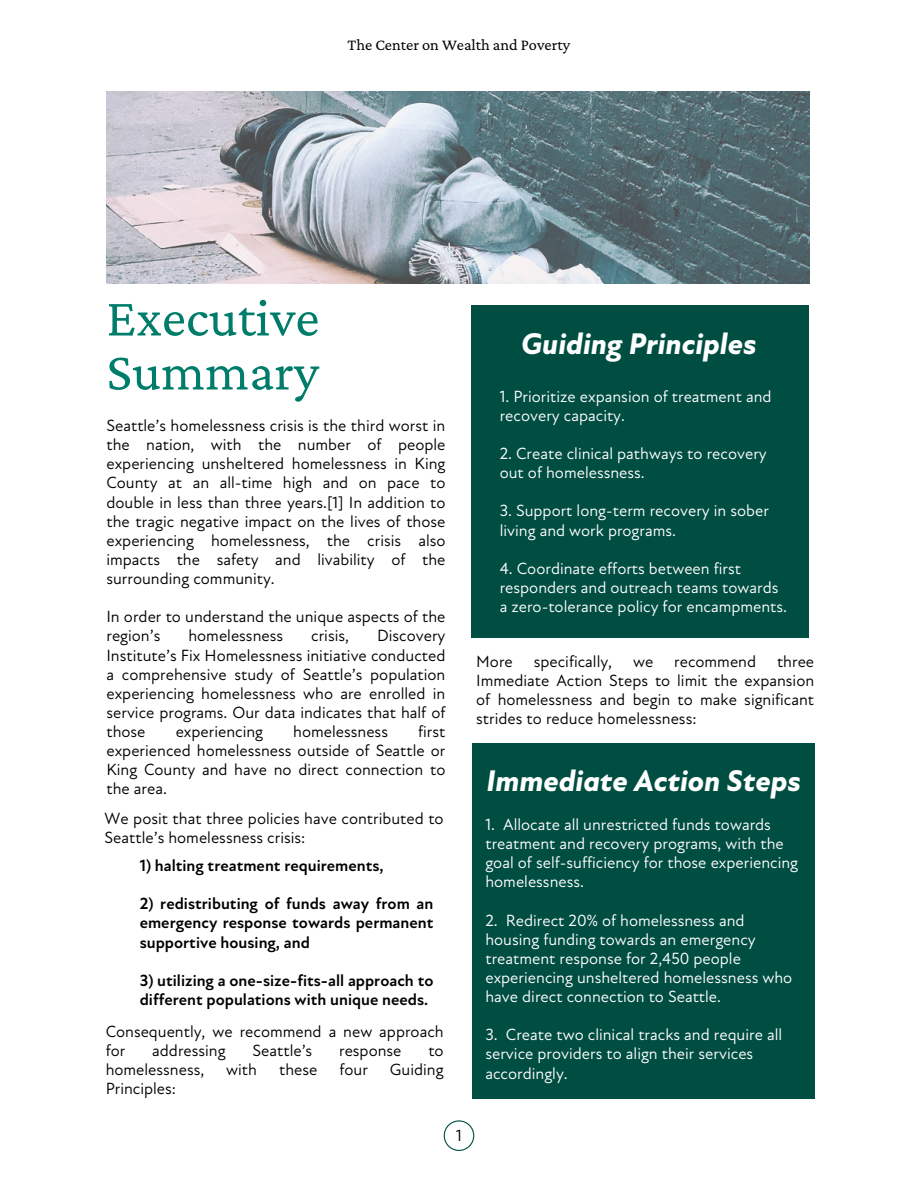
<style>
.page{position:relative;width:918px;height:1188px;background:#fff}
.page>*{position:absolute;margin:0;border:0;box-sizing:border-box;transform-origin:0 0}
.t1{font:54.75px/54px "Crimson Pro";color:#007d6a}
.t2{font:italic 800 30.3px "New Atten";color:#fff}
.t3{font:16.5px/19.2px "New Atten";color:#000;text-align:justify}
.t4{font:16.5px/19.2px "New Atten";color:#fff}
.t5{font:700 16.5px/19.2px "New Atten";color:#000;text-align:justify}
.t6{font:16.2px "Crimson Pro";color:#000}
</style>
<div class="page">
<img style="left:106px;top:92px;width:704px;height:191px">
<svg style="left:444px;top:1120px;width:30px;height:31px"></svg>
<div style="left:471px;top:305px;width:338px;height:333px;background:#004d41"></div>
<div style="left:472px;top:744px;width:343px;height:355px;background:#004d41"></div>
<h3 class="t6" style="left:348px;top:35px;width:224px">The Center on Wealth and Poverty</h3>
<p class="t1" style="left:106px;top:290px;width:214px">Executive<br>Summary</p>
<p class="t3" style="left:106px;top:416px;width:341px">Seattle’s homelessness crisis is the third worst in the nation, with the number of people experiencing unsheltered homelessness in King County at an all-time high and on pace to double in less than three years.[1] In addition to the tragic negative impact on the lives of those experiencing homelessness, the crisis also impacts the safety and livability of the surrounding community.</p>
<h1 class="t3" style="left:106px;top:607px;width:341px">In order to understand the unique aspects of the region’s</h1>
<h1 class="t3" style="left:188px;top:626px;width:96px">homelessness</h1>
<h1 class="t3" style="left:311px;top:626px;width:39px">crisis,</h1>
<h1 class="t3" style="left:106px;top:626px;width:341px;text-indent:271px">Discovery Institute’s Fix Homelessness initiative conducted a comprehensive study of Seattle’s population experiencing homelessness who are enrolled in service programs. Our data indicates that half of those</h1>
<h1 class="t3" style="left:106px;top:722px;width:341px;text-indent:312px">first experienced homelessness outside of Seattle or King County and have no direct connection to the area.</h1>
<p class="t3" style="left:105px;top:809px;width:341px">We posit that three policies have contributed to<br>Seattle’s homelessness crisis:</p>
<p class="t5" style="left:140px;top:856px;width:246px">1) halting treatment requirements,</p>
<p class="t5" style="left:140px;top:894px;width:295px">2) redistributing of funds away from an emergency response towards permanent supportive housing, and</p>
<h3 class="t5" style="left:140px;top:971px;width:295px">3) utilizing a one-size-fits-all approach to different populations with unique needs.</h3>
<h1 class="t3" style="left:176px;top:722px;width:89px">experiencing</h1>
<h1 class="t3" style="left:293px;top:722px;width:96px">homelessness</h1>
<p class="t3" style="left:106px;top:1022px;width:340px">Consequently, we recommend a new approach for</p>
<p class="t3" style="left:152px;top:1041px;width:75px">addressing</p>
<p class="t3" style="left:253px;top:1041px;width:61px">Seattle’s</p>
<p class="t3" style="left:339px;top:1041px;width:64px">response</p>
<p class="t3" style="left:428px;top:1041px;width:17px">to</p>
<p class="t3" style="left:106px;top:1060px;width:100px">homelessness,</p>
<p class="t3" style="left:226px;top:1060px;width:32px">with</p>
<p class="t3" style="left:279px;top:1060px;width:40px">these</p>
<p class="t3" style="left:339px;top:1060px;width:30px">four</p>
<p class="t3" style="left:390px;top:1060px;width:55px">Guiding</p>
<p class="t3" style="left:106px;top:1079px;width:72px">Principles:</p>
<h3 class="t3" style="left:456px;top:1126px;width:7px">1</h3>
<h2 class="t2" style="left:521px;top:326px;width:237px">Guiding Principles</h2>
<p class="t4" style="left:500px;top:387px;width:273px">1. Prioritize expansion of treatment and recovery capacity.</p>
<p class="t4" style="left:500px;top:444px;width:269px">2. Create clinical pathways to recovery out of homelessness.</p>
<p class="t4" style="left:500px;top:501px;width:271px">3. Support long-term recovery in sober living and work programs.</p>
<p class="t4" style="left:500px;top:559px;width:289px">4. Coordinate efforts between first responders and outreach teams towards a zero-tolerance policy for encampments.</p>
<p class="t3" style="left:476px;top:652px;width:38px">More</p>
<p class="t3" style="left:534px;top:652px;width:80px">specifically,</p>
<p class="t3" style="left:633px;top:652px;width:22px">we</p>
<p class="t3" style="left:674px;top:652px;width:84px">recommend</p>
<p class="t3" style="left:476px;top:652px;width:340px;text-indent:301px">three Immediate Action Steps to limit the expansion of homelessness and begin to make significant strides to reduce homelessness:</p>
<h2 class="t2" style="left:487px;top:763px;width:316px">Immediate Action Steps</h2>
<p class="t4" style="left:485px;top:815px;width:314px">1. Allocate all unrestricted funds towards treatment and recovery programs, with the goal of self-sufficiency for those experiencing homelessness.</p>
<p class="t4" style="left:485px;top:910px;width:308px">2. Redirect 20% of homelessness and housing funding towards an emergency treatment response for 2,450 people experiencing unsheltered homelessness who have direct connection to Seattle.</p>
<p class="t4" style="left:485px;top:1025px;width:298px">3. Create two clinical tracks and require all service providers to align their services accordingly.</p>
</div>
